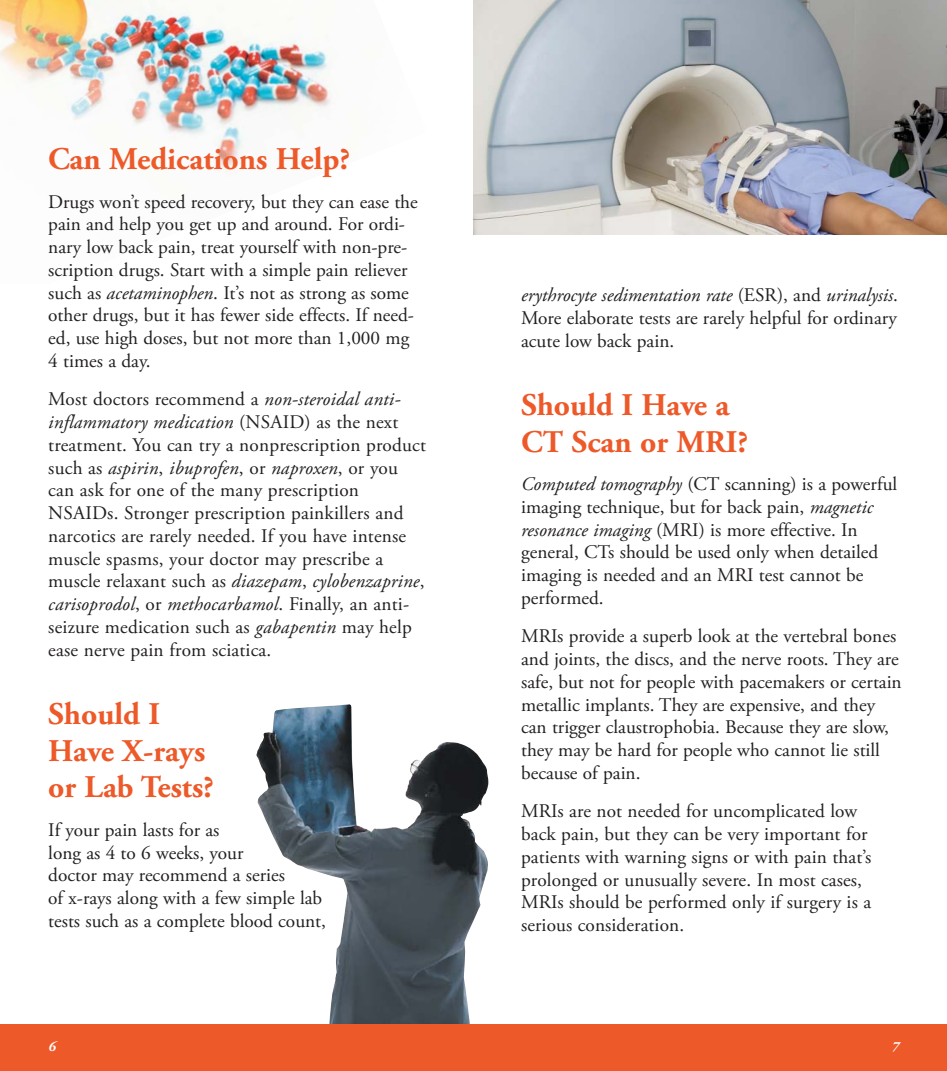
<style>
.page{position:relative;width:947px;height:1071px;background:#fff}
.page>*{position:absolute;margin:0;border:0;box-sizing:border-box;transform-origin:0 0}
.t1{font:700 31.5px/36.8px "Adobe Garamond Pro";color:#ed5929}
.t2{font:19.25px/22.8px "Adobe Garamond Pro";color:#231f20}
.t3{font:italic 700 14px "Adobe Garamond Pro";color:#fff}
.s1{font-style:italic}
</style>
<div class="page">
<img style="left:256px;top:704px;width:232px;height:320px">
<div style="left:474px;top:1024px;width:472px;height:47px;background:#ed5929"></div>
<div style="left:0;top:1024px;width:474px;height:47px;background:#ed5929"></div>
<img style="left:0;top:0;width:339px;height:169px">
<img style="left:474px;top:0;width:472px;height:234px">
<h1 class="t1" style="left:48px;top:144px;width:303px">Can Medications Help?</h1>
<p class="t2" style="left:48px;top:192px;width:371px">Drugs won’t speed recovery, but they can ease the pain and help you get up and around. For ordi&shy;nary low back pain, treat yourself with non-pre&shy;scription drugs. Start with a simple pain reliever such as <span class="s1">acetaminophen</span>. It’s not as strong as some other drugs, but it has fewer side effects. If need&shy;ed, use high doses, but not more than 1,000 mg 4 times a day.</p>
<p class="t2" style="left:48px;top:390px;width:379px">Most doctors recommend a <span class="s1">non-steroidal anti&shy;inflammatory medication</span> (NSAID) as the next treatment. You can try a nonprescription product such as <span class="s1">aspirin</span>, <span class="s1">ibuprofen</span>, or <span class="s1">naproxen</span>, or you can ask for one of the many prescription NSAIDs. Stronger prescription painkillers and narcotics are rarely needed. If you have intense muscle spasms, your doctor may prescribe a muscle relaxant such as <span class="s1">diazepam</span>, <span class="s1">cylobenzaprine</span>, <span class="s1">carisoprodol</span>, or <span class="s1">methocarbamol</span>. Finally, an anti&shy;seizure medication such as <span class="s1">gabapentin</span> may help ease nerve pain from sciatica.</p>
<h1 class="t1" style="left:48px;top:699px;width:167px">Should I<br>Have X-rays or Lab Tests?</h1>
<p class="t2" style="left:48px;top:820px;width:279px">If your pain lasts for as<br>long as 4 to 6 weeks, your<br>doctor may recommend a series<br>of x-rays along with a few simple lab tests such as a complete blood count,</p>
<p class="t2" style="left:521px;top:286px;width:378px;text-align:justify"><span class="s1">erythrocyte sedimentation rate</span> (ESR), and <span class="s1">urinalysis</span>.<br>More elaborate tests are rarely helpful for ordinary acute low back pain.</p>
<h1 class="t1" style="left:521px;top:390px;width:228px">Should I Have a<br>CT Scan or MRI?</h1>
<p class="t2" style="left:521px;top:475px;width:377px"><span class="s1">Computed tomography</span> (CT scanning) is a powerful imaging technique, but for back pain, <span class="s1">magnetic resonance imaging</span> (MRI) is more effective. In general, CTs should be used only when detailed imaging is needed and an MRI test cannot be performed.</p>
<p class="t2" style="left:521px;top:627px;width:382px">MRIs provide a superb look at the vertebral bones and joints, the discs, and the nerve roots. They are safe, but not for people with pacemakers or certain metallic implants. They are expensive, and they can trigger claustrophobia. Because they are slow, they may be hard for people who cannot lie still because of pain.</p>
<p class="t2" style="left:521px;top:802px;width:352px">MRIs are not needed for uncomplicated low back pain, but they can be very important for patients with warning signs or with pain that’s prolonged or unusually severe. In most cases, MRIs should be performed only if surgery is a serious consideration.</p>
<p class="t3" style="left:49px;top:1038px;width:9px">6</p>
<p class="t3" style="left:891px;top:1038px;width:9px">7</p>
</div>
